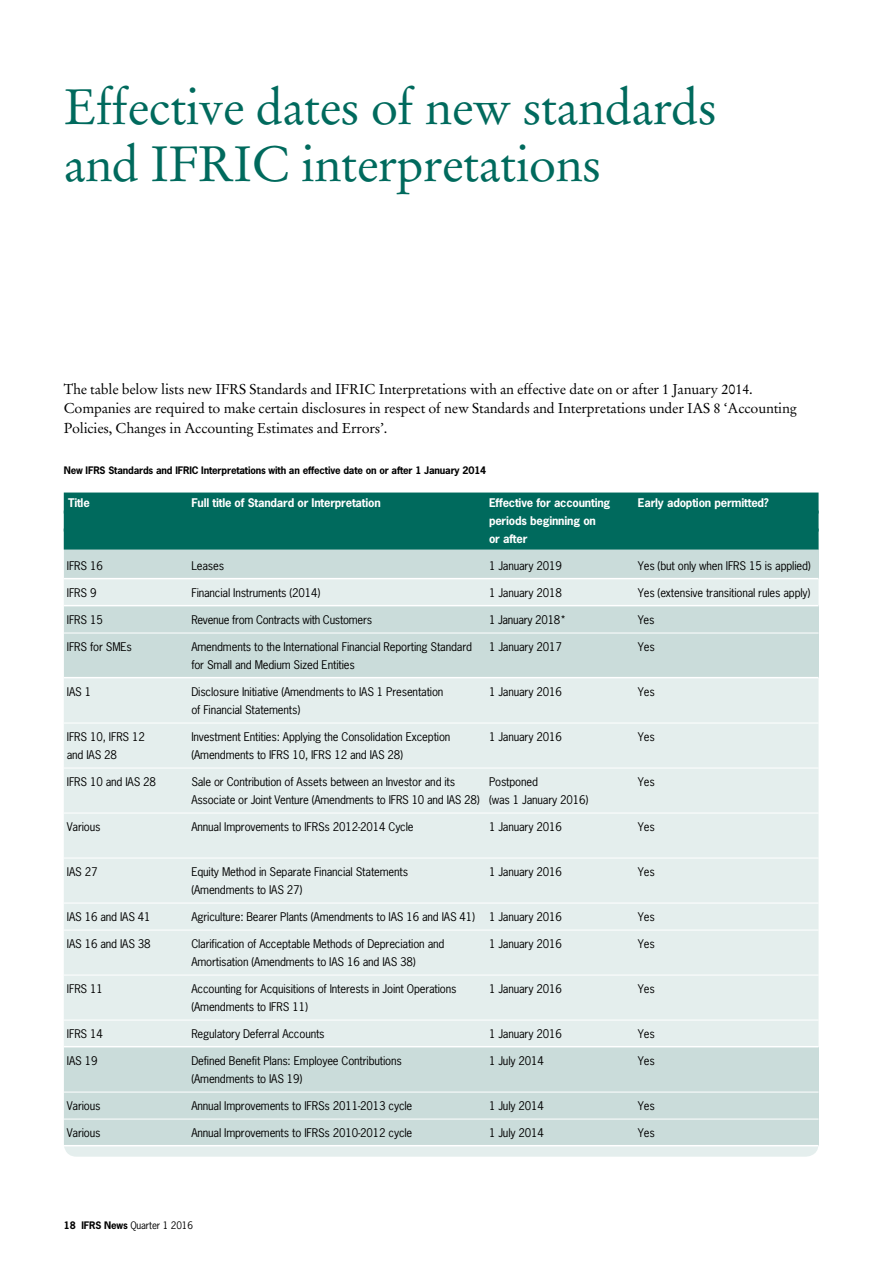
<style>
.page{position:relative;width:893px;height:1263px;background:#fff}
.page>*{position:absolute;margin:0;border:0;box-sizing:border-box;transform-origin:0 0}
.t1{font:49.5px/57px "Stempel Garamond";letter-spacing:-.015em;color:#006a5d}
.t2{font:14.25px/19.5px "Stempel Garamond";letter-spacing:-.015em;color:#000}
.t3{font:11.25px "News Gothic";letter-spacing:-.015em;color:#000}
.t4{font:700 11.25px/18px "News Gothic";letter-spacing:-.015em;color:#fff}
.t5{font:700 9.75px "News Gothic";letter-spacing:-.015em;color:#000}
.t6{font:9.75px "News Gothic";letter-spacing:-.015em;color:#000}
.s1{font-weight:700}
</style>
<div class="page">
<div style="left:64px;top:527px;width:755px;height:630px;background:#e4eeed;border-radius:13px"></div>
<div style="left:64px;top:1047px;width:755px;height:98px;background:#cadcda"></div>
<div style="left:64px;top:605px;width:755px;height:73px;background:#cadcda"></div>
<div style="left:64px;top:549px;width:755px;height:29px;background:#cadcda"></div>
<div style="left:64px;top:492px;width:755px;height:21px;background:#006a5d"></div>
<div style="left:64px;top:510px;width:755px;height:21px;background:#006a5d"></div>
<div style="left:64px;top:528px;width:755px;height:21px;background:#006a5d"></div>
<hr style="left:64px;top:578px;width:755px;height:1px;background:#fff">
<hr style="left:64px;top:605px;width:755px;height:1px;background:#fff">
<hr style="left:64px;top:633px;width:755px;height:1px;background:#fff">
<hr style="left:64px;top:677px;width:755px;height:1px;background:#fff">
<hr style="left:64px;top:723px;width:755px;height:1px;background:#fff">
<hr style="left:64px;top:768px;width:755px;height:1px;background:#fff">
<hr style="left:64px;top:813px;width:755px;height:1px;background:#fff">
<hr style="left:64px;top:858px;width:755px;height:1px;background:#fff">
<hr style="left:64px;top:903px;width:755px;height:1px;background:#fff">
<hr style="left:64px;top:930px;width:755px;height:1px;background:#fff">
<hr style="left:64px;top:975px;width:755px;height:1px;background:#fff">
<hr style="left:64px;top:1020px;width:755px;height:1px;background:#fff">
<hr style="left:64px;top:1046px;width:755px;height:1px;background:#fff">
<hr style="left:64px;top:1092px;width:755px;height:1px;background:#fff">
<hr style="left:64px;top:1119px;width:755px;height:1px;background:#fff">
<hr style="left:64px;top:1145px;width:755px;height:1px;background:#fff">
<h1 class="t1" style="left:64px;top:78px;width:655px">Effective dates of new standards and IFRIC interpretations</h1>
<p class="t2" style="left:64px;top:379px;width:735px">The table below lists new IFRS Standards and IFRIC Interpretations with an effective date on or after 1 January 2014.<br>Companies are required to make certain disclosures in respect of new Standards and Interpretations under IAS 8 ‘Accounting<br>Policies, Changes in Accounting Estimates and Errors’.</p>
<p class="t5" style="left:64px;top:463px;width:424px">New IFRS Standards and IFRIC Interpretations with an effective date on or after 1 January 2014</p>
<p class="t4" style="left:68px;top:494px;width:23px">Title</p>
<p class="t4" style="left:191px;top:494px;width:191px">Full title of Standard or Interpretation</p>
<p class="t4" style="left:489px;top:494px;width:123px">Effective for accounting</p>
<p class="t4" style="left:638px;top:494px;width:133px">Early adoption permitted?</p>
<p class="t4" style="left:489px;top:512px;width:108px">periods beginning on or after</p>
<p class="t3" style="left:67px;top:559px;width:38px">IFRS 16</p>
<p class="t3" style="left:191px;top:559px;width:34px">Leases</p>
<p class="t3" style="left:489px;top:559px;width:74px">1 January 2019</p>
<p class="t3" style="left:638px;top:559px;width:174px">Yes (but only when IFRS 15 is applied)</p>
<p class="t3" style="left:67px;top:586px;width:31px">IFRS 9</p>
<p class="t3" style="left:191px;top:586px;width:131px">Financial Instruments (2014)</p>
<p class="t3" style="left:489px;top:586px;width:74px">1 January 2018</p>
<p class="t3" style="left:638px;top:586px;width:174px">Yes (extensive transitional rules apply)</p>
<p class="t3" style="left:67px;top:613px;width:38px">IFRS 15</p>
<p class="t3" style="left:191px;top:613px;width:182px">Revenue from Contracts with Customers</p>
<p class="t3" style="left:489px;top:613px;width:79px">1 January 2018*</p>
<p class="t3" style="left:638px;top:613px;width:18px">Yes</p>
<p class="t3" style="left:67px;top:640px;width:67px">IFRS for SMEs</p>
<p class="t3" style="left:191px;top:640px;width:282px">Amendments to the International Financial Reporting Standard</p>
<p class="t3" style="left:489px;top:640px;width:74px">1 January 2017</p>
<p class="t3" style="left:638px;top:640px;width:18px">Yes</p>
<p class="t3" style="left:191px;top:658px;width:165px">for Small and Medium Sized Entities</p>
<p class="t3" style="left:67px;top:685px;width:26px">IAS 1</p>
<p class="t3" style="left:191px;top:685px;width:254px">Disclosure Initiative (Amendments to IAS 1 Presentation</p>
<p class="t3" style="left:489px;top:685px;width:74px">1 January 2016</p>
<p class="t3" style="left:638px;top:685px;width:18px">Yes</p>
<p class="t3" style="left:191px;top:703px;width:110px">of Financial Statements)</p>
<p class="t3" style="left:67px;top:730px;width:80px">IFRS 10, IFRS 12</p>
<p class="t3" style="left:191px;top:730px;width:260px">Investment Entities: Applying the Consolidation Exception</p>
<p class="t3" style="left:489px;top:730px;width:74px">1 January 2016</p>
<p class="t3" style="left:638px;top:730px;width:18px">Yes</p>
<p class="t3" style="left:67px;top:748px;width:52px">and IAS 28</p>
<p class="t3" style="left:191px;top:748px;width:213px">(Amendments to IFRS 10, IFRS 12 and IAS 28)</p>
<p class="t3" style="left:67px;top:775px;width:91px">IFRS 10 and IAS 28</p>
<p class="t3" style="left:191px;top:775px;width:265px">Sale or Contribution of Assets between an Investor and its</p>
<p class="t3" style="left:489px;top:775px;width:50px">Postponed</p>
<p class="t3" style="left:638px;top:775px;width:18px">Yes</p>
<p class="t3" style="left:191px;top:793px;width:398px">Associate or Joint Venture (Amendments to IFRS 10 and IAS 28) (was 1 January 2016)</p>
<p class="t3" style="left:67px;top:820px;width:35px">Various</p>
<p class="t3" style="left:191px;top:820px;width:224px">Annual Improvements to IFRSs 2012-2014 Cycle</p>
<p class="t3" style="left:489px;top:820px;width:74px">1 January 2016</p>
<p class="t3" style="left:638px;top:820px;width:18px">Yes</p>
<p class="t3" style="left:67px;top:865px;width:32px">IAS 27</p>
<p class="t3" style="left:191px;top:865px;width:218px">Equity Method in Separate Financial Statements</p>
<p class="t3" style="left:489px;top:865px;width:74px">1 January 2016</p>
<p class="t3" style="left:638px;top:865px;width:18px">Yes</p>
<p class="t3" style="left:191px;top:883px;width:113px">(Amendments to IAS 27)</p>
<p class="t3" style="left:67px;top:910px;width:85px">IAS 16 and IAS 41</p>
<p class="t3" style="left:191px;top:910px;width:372px">Agriculture: Bearer Plants (Amendments to IAS 16 and IAS 41) 1 January 2016</p>
<p class="t3" style="left:638px;top:910px;width:18px">Yes</p>
<p class="t3" style="left:67px;top:937px;width:85px">IAS 16 and IAS 38</p>
<p class="t3" style="left:191px;top:937px;width:255px">Clarification of Acceptable Methods of Depreciation and</p>
<p class="t3" style="left:489px;top:937px;width:74px">1 January 2016</p>
<p class="t3" style="left:638px;top:937px;width:18px">Yes</p>
<p class="t3" style="left:191px;top:955px;width:226px">Amortisation (Amendments to IAS 16 and IAS 38)</p>
<p class="t3" style="left:67px;top:982px;width:38px">IFRS 11</p>
<p class="t3" style="left:191px;top:982px;width:267px">Accounting for Acquisitions of Interests in Joint Operations</p>
<p class="t3" style="left:489px;top:982px;width:74px">1 January 2016</p>
<p class="t3" style="left:638px;top:982px;width:18px">Yes</p>
<p class="t3" style="left:191px;top:1000px;width:118px">(Amendments to IFRS 11)</p>
<p class="t3" style="left:67px;top:1027px;width:38px">IFRS 14</p>
<p class="t3" style="left:191px;top:1027px;width:135px">Regulatory Deferral Accounts</p>
<p class="t3" style="left:489px;top:1027px;width:74px">1 January 2016</p>
<p class="t3" style="left:638px;top:1027px;width:18px">Yes</p>
<p class="t3" style="left:67px;top:1054px;width:32px">IAS 19</p>
<p class="t3" style="left:191px;top:1054px;width:212px">Defined Benefit Plans: Employee Contributions</p>
<p class="t3" style="left:489px;top:1054px;width:56px">1 July 2014</p>
<p class="t3" style="left:638px;top:1054px;width:18px">Yes</p>
<p class="t3" style="left:191px;top:1072px;width:113px">(Amendments to IAS 19)</p>
<p class="t3" style="left:67px;top:1099px;width:35px">Various</p>
<p class="t3" style="left:191px;top:1099px;width:222px">Annual Improvements to IFRSs 2011-2013 cycle</p>
<p class="t3" style="left:489px;top:1099px;width:56px">1 July 2014</p>
<p class="t3" style="left:638px;top:1099px;width:18px">Yes</p>
<p class="t3" style="left:67px;top:1126px;width:35px">Various</p>
<p class="t3" style="left:191px;top:1126px;width:222px">Annual Improvements to IFRSs 2010-2012 cycle</p>
<p class="t3" style="left:489px;top:1126px;width:56px">1 July 2014</p>
<p class="t3" style="left:638px;top:1126px;width:18px">Yes</p>
<p class="t6" style="left:64px;top:1219px;width:131px"><span class="s1">18 IFRS News</span> Quarter 1 2016</p>
</div>
